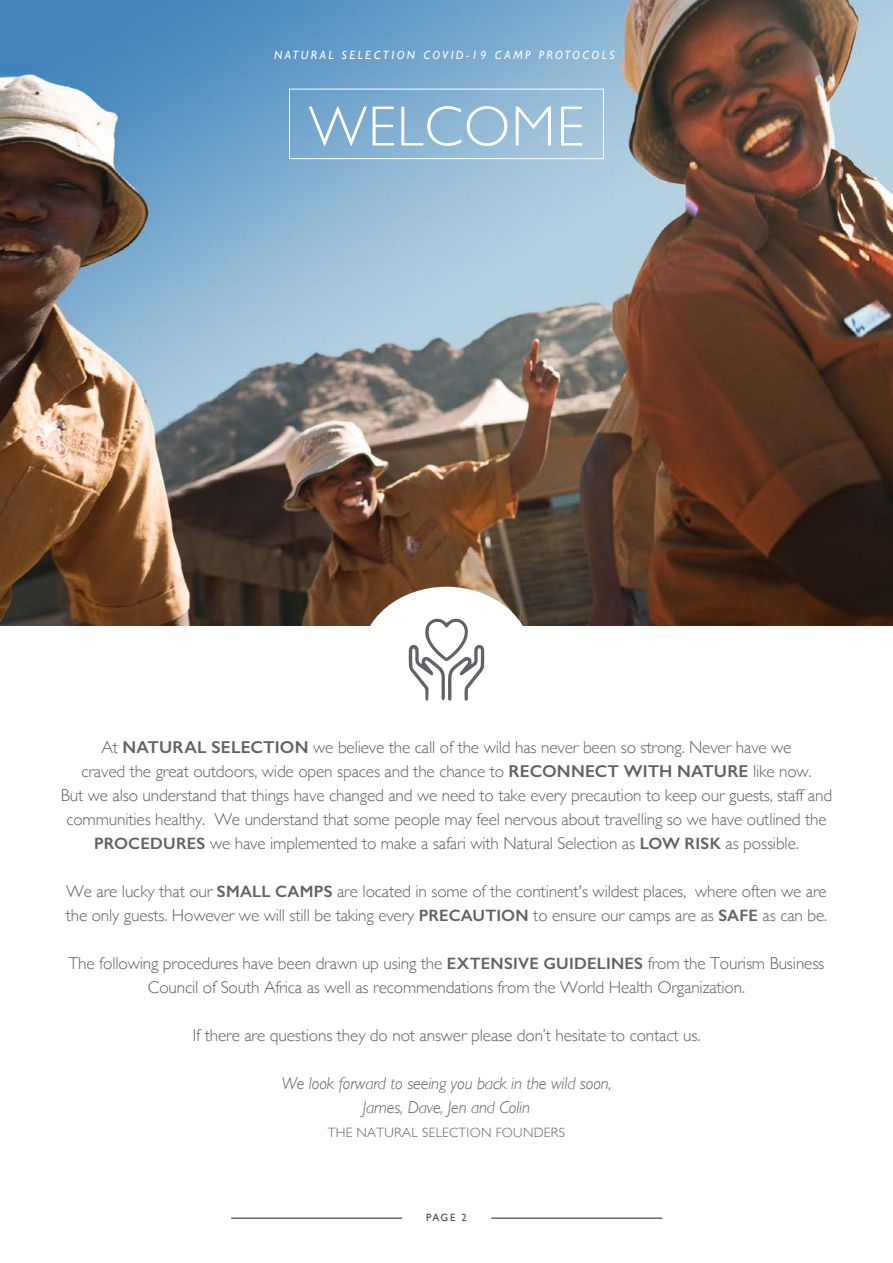
<style>
.page{position:relative;width:893px;height:1263px;background:#fff}
.page>*{position:absolute;margin:0;border:0;box-sizing:border-box;transform-origin:0 0}
.t1{font:300 57px "Gill Sans";letter-spacing:.02em;color:#fff}
.t2{font:300 17.25px/24px "Gill Sans";letter-spacing:-.01em;color:#606267;text-align:center}
.t3{font:italic 300 17.25px "Gill Sans";letter-spacing:-.01em;color:#606267}
.t4{font:300 13.5px "Gill Sans";letter-spacing:.02em;color:#606267}
.t5{font:italic 12px "Gill Sans";letter-spacing:.2em;color:#fff}
.t6{font:10.5px "Gill Sans";color:#484a4f}
.s1{font-weight:600}
.s2{font-weight:600;font-size:16.5px}
</style>
<div class="page">
<hr style="left:231px;top:1218px;width:171px;height:1px;background:#231f20">
<hr style="left:491px;top:1218px;width:171px;height:1px;background:#231f20">
<img style="left:0;top:0;width:893px;height:625px">
<div style="left:289px;top:89px;width:315px;height:70px;border:1px solid #fff"></div>
<div style="left:362px;top:588px;width:169px;height:140px;background:#fff;border-radius:50%"></div>
<svg style="left:409px;top:618px;width:75px;height:83px"></svg>
<p class="t5" style="left:274px;top:48px;width:342px">NATURAL SELECTION COVID-19 CAMP PROTOCOLS</p>
<p class="t1" style="left:309px;top:82px;width:277px">WELCOME</p>
<p class="t2" style="left:102px;top:735px;width:691px">At <span class="s1">NATURAL SELECTION</span> we believe the call of the wild has never been so strong. Never have we</p>
<p class="t2" style="left:81px;top:759px;width:732px">craved the great outdoors, wide open spaces and the chance to <span class="s1">RECONNECT WITH NATURE</span> like now.</p>
<p class="t2" style="left:61px;top:783px;width:773px">But we also understand that things have changed and we need to take every precaution to keep our guests, staff and communities healthy. We understand that some people may feel nervous about travelling so we have outlined the<br><span class="s2">PROCEDURES</span> we have implemented to make a safari with Natural Selection as <span class="s2">LOW RISK</span> as possible.</p>
<p class="t2" style="left:66px;top:879px;width:763px;text-align:left">We are lucky that our <span class="s2">SMALL CAMPS</span> are located in some of the continent's wildest places, where often we are the only guests. However we will still be taking every <span class="s2">PRECAUTION</span> to ensure our camps are as <span class="s2">SAFE</span> as can be.</p>
<p class="t2" style="left:69px;top:951px;width:757px">The following procedures have been drawn up using the <span class="s2">EXTENSIVE GUIDELINES</span> from the Tourism Business<br>Council of South Africa as well as recommendations from the World Health Organization.</p>
<p class="t2" style="left:193px;top:1023px;width:509px">If there are questions they do not answer please don’t hesitate to contact us.</p>
<p class="t3" style="left:281px;top:1074px;width:332px">We look forward to seeing you back in the wild soon,</p>
<p class="t3" style="left:363px;top:1098px;width:169px">James, Dave, Jen and Colin</p>
<p class="t4" style="left:328px;top:1122px;width:239px">THE NATURAL SELECTION FOUNDERS</p>
<p class="t6" style="left:426px;top:1211px;width:42px">PAGE 2</p>
</div>
